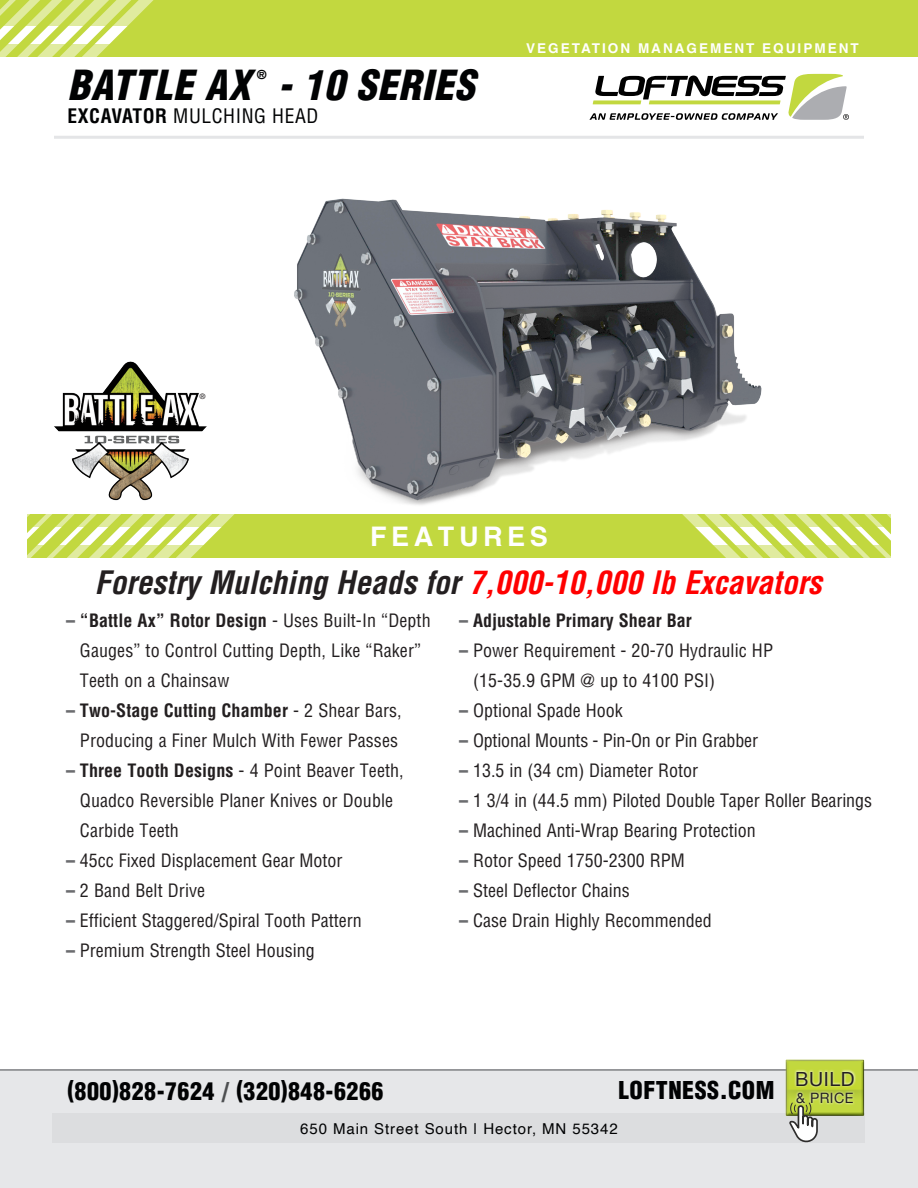
<style>
.page{position:relative;width:918px;height:1188px;background:#fff}
.page>*{position:absolute;margin:0;border:0;box-sizing:border-box;transform-origin:0 0}
.t1{font:italic 900 condensed 40.5px "Helvetica LT Pro";letter-spacing:.02em;color:#010203}
.t2{font:italic 700 condensed 31.5px "Helvetica LT Pro";color:#231f20}
.t3{font:700 27px "Helvetica";letter-spacing:.17em;color:#fff}
.t4{font:900 condensed 24px "Helvetica LT Pro";letter-spacing:.02em;color:#010203}
.t5{font:condensed 19.5px "Helvetica LT Pro";letter-spacing:.03em;color:#010203}
.t6{font:19.5px "Helvetica Neue";letter-spacing:.03em;color:#231f20}
.t7{font:condensed 18px/30px "Helvetica LT Pro";color:#231f20}
.t8{font:700 condensed 18px "Helvetica LT Pro";color:#231f20}
.t9{font:15px "Helvetica";letter-spacing:.06em;color:#010203}
.t10{font:14.25px "Helvetica Neue";letter-spacing:.03em;color:#231f20}
.t11{font:700 13.5px "Helvetica";letter-spacing:.15em;color:#fff}
.t12{font:900 condensed 12px "Helvetica LT Pro";color:#010203}
.t13{font:7.5px "Helvetica LT Pro";color:#231f20}
.s1{font-weight:700}
.s2{color:#f00}
.s3{font-weight:900;font-stretch:normal;color:#6c6d70}
.s4{color:#4d4f51}
</style>
<div class="page">
<img style="left:54px;top:361px;width:153px;height:140px">
<img style="left:283px;top:198px;width:517px;height:317px">
<div style="left:0;top:1069px;width:918px;height:119px;background:#e6e7e9"></div>
<div style="left:52px;top:1114px;width:814px;height:29px;background:#dcdddf"></div>
<div style="left:0;top:0;width:918px;height:57px;background:#c2d83f"></div>
<hr style="left:54px;top:136px;width:810px;height:3px;background:#e4e5e7">
<div style="left:27px;top:515px;width:864px;height:43px;background:#c2d83f"></div>
<svg style="left:27px;top:527px;width:195px;height:18px"></svg>
<svg style="left:695px;top:527px;width:196px;height:18px"></svg>
<svg style="left:27px;top:515px;width:864px;height:12px"></svg>
<svg style="left:27px;top:545px;width:864px;height:13px"></svg>
<svg style="left:0;top:26px;width:128px;height:18px"></svg>
<svg style="left:0;top:0;width:154px;height:26px"></svg>
<svg style="left:0;top:44px;width:110px;height:13px"></svg>
<div style="left:783px;top:1059px;width:81px;height:58px;background:#788924;opacity:.75"></div>
<div style="left:794px;top:1069px;width:63px;height:36px;background:#fff;opacity:.89"></div>
<svg style="left:789px;top:1102px;width:30px;height:41px"></svg>
<svg style="left:589px;top:74px;width:260px;height:46px"></svg>
<p class="t1" style="left:68px;top:58px;width:185px">BATTLE AX</p>
<p class="t12" style="left:257px;top:67px;width:11px">®</p>
<p class="t1" style="left:278px;top:58px;width:199px">- 10 SERIES</p>
<p class="t5" style="left:68px;top:103px;width:252px"><span class="s1">EXCAVATOR</span> MULCHING HEAD</p>
<p class="t11" style="left:526px;top:40px;width:334px">VEGETATION MANAGEMENT EQUIPMENT</p>
<p class="t13" style="left:200px;top:392px;width:7px">®</p>
<p class="t3" style="left:370px;top:520px;width:179px">FEATURES</p>
<p class="t2" style="left:95px;top:562px;width:729px">Forestry Mulching Heads for <span class="s2">7,000-10,000 lb Excavators</span></p>
<p class="t7" style="left:80px;top:606px;width:352px;text-indent:-14px"><span class="s3">–</span> <span class="s1">“Battle Ax” Rotor Design</span> - Uses Built-In “Depth<br>Gauges” to Control Cutting Depth, Like “Raker”<br>Teeth on a Chainsaw</p>
<p class="t7" style="left:66px;top:696px;width:337px;text-align:center"><span class="s3">–</span> <span class="s1">Two-Stage Cutting Chamber</span> - 2 Shear Bars,<br>Producing a Finer Mulch With Fewer Passes</p>
<p class="t7" style="left:80px;top:756px;width:325px;text-indent:-14px"><span class="s3">–</span> <span class="s1">Three Tooth Designs</span> - 4 Point Beaver Teeth,<br>Quadco Reversible Planer Knives or Double<br>Carbide Teeth</p>
<p class="t7" style="left:66px;top:846px;width:278px"><span class="s3">–</span> 45cc Fixed Displacement Gear Motor</p>
<p class="t7" style="left:66px;top:876px;width:141px"><span class="s3">–</span> 2 Band Belt Drive</p>
<p class="t7" style="left:66px;top:906px;width:297px"><span class="s3">–</span> Efficient Staggered/Spiral Tooth Pattern</p>
<p class="t7" style="left:66px;top:936px;width:250px"><span class="s3">–</span> Premium Strength Steel Housing</p>
<p class="t8" style="left:459px;top:609px;width:234px"><span class="s3">–</span> Adjustable Primary Shear Bar</p>
<p class="t7" style="left:473px;top:636px;width:302px;text-indent:-14px"><span class="s3">–</span> Power Requirement - 20-70 Hydraulic HP (15-35.9 GPM @ up to 4100 PSI)</p>
<p class="t7" style="left:459px;top:696px;width:165px"><span class="s3">–</span> Optional Spade Hook</p>
<p class="t7" style="left:459px;top:726px;width:301px"><span class="s3">–</span> Optional Mounts - Pin-On or Pin Grabber</p>
<p class="t7" style="left:459px;top:756px;width:241px"><span class="s3">–</span> 13.5 in (34 cm) Diameter Rotor</p>
<p class="t7" style="left:459px;top:786px;width:415px"><span class="s3">–</span> 1 3/4 in (44.5 mm) Piloted Double Taper Roller Bearings</p>
<p class="t7" style="left:459px;top:816px;width:298px"><span class="s3">–</span> Machined Anti-Wrap Bearing Protection</p>
<p class="t7" style="left:459px;top:846px;width:227px"><span class="s3">–</span> Rotor Speed 1750-2300 RPM</p>
<p class="t7" style="left:459px;top:876px;width:172px"><span class="s3">–</span> Steel Deflector Chains</p>
<p class="t7" style="left:459px;top:906px;width:254px"><span class="s3">–</span> Case Drain Highly Recommended</p>
<p class="t4" style="left:68px;top:1076px;width:317px">(800)828-7624 <span class="s4">/</span> (320)848-6266</p>
<p class="t4" style="left:619px;top:1075px;width:157px">LOFTNESS.COM</p>
<p class="t6" style="left:795px;top:1065px;width:61px">BUILD</p>
<p class="t10" style="left:796px;top:1087px;width:59px">&amp; PRICE</p>
<p class="t9" style="left:300px;top:1117px;width:319px">650 Main Street South | Hector, MN 55342</p>
</div>
